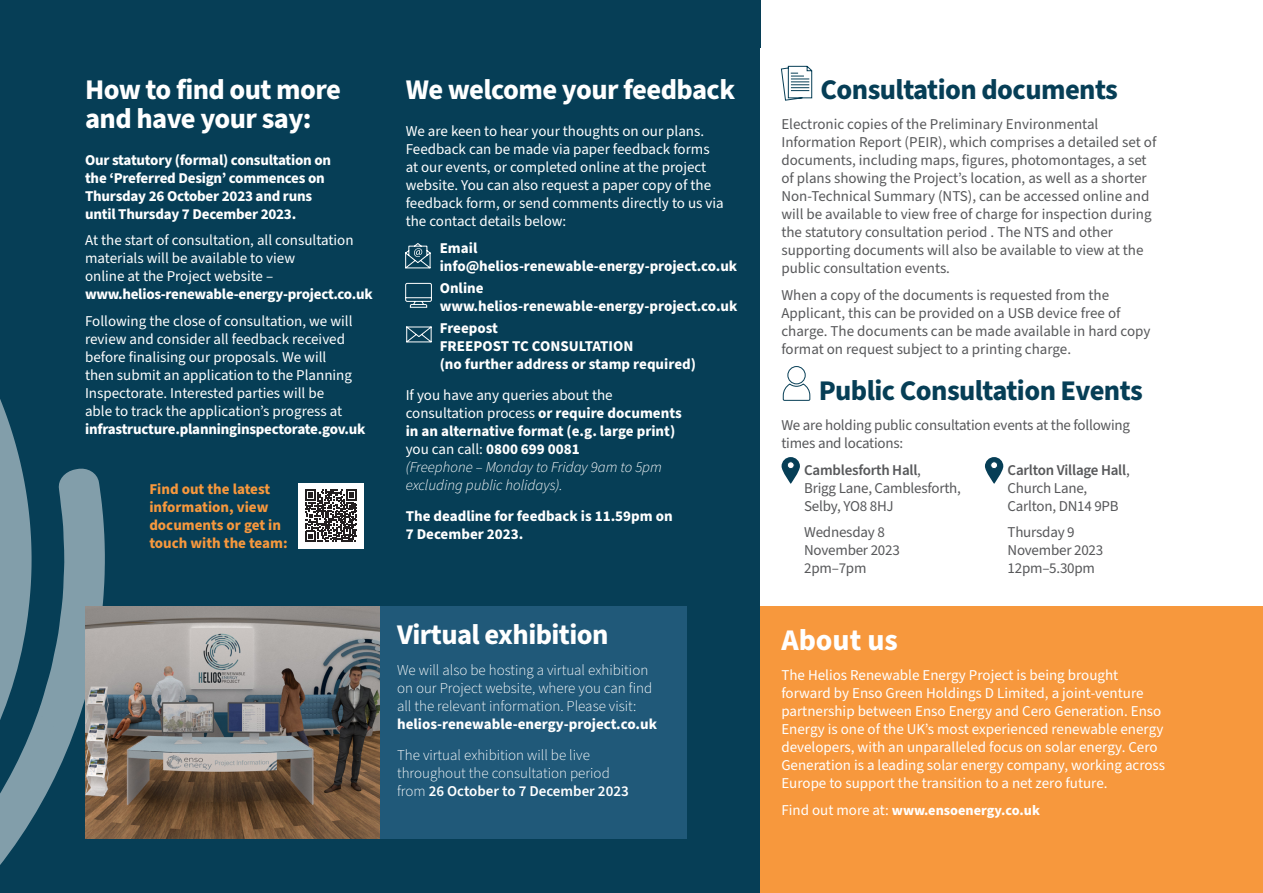
<style>
.page{position:relative;width:1263px;height:893px;background:#fff}
.page>*{position:absolute;margin:0;border:0;box-sizing:border-box;transform-origin:0 0}
.Body{font:700 30px "Source Sans Pro";color:#fff}
.New_Body{font:700 28.5px/28.5px "Source Sans Pro";letter-spacing:-.02em;color:#fff}
.t1{font:700 28.5px "Source Sans Pro";letter-spacing:-.02em;color:#063e56}
.Body-2{font:15px/18px "Source Sans Pro";color:#fff}
.Body-3{font:15px/18px "Source Sans Pro";color:#57585a}
.Body-4{font:700 15px/18px "Source Sans Pro";letter-spacing:-.01em;color:#fff}
.New_Body-2{font:300 15px/18px "Source Sans Pro";color:#fff}
.Body-5{font:700 15px/18px "Source Sans Pro";color:#f7983d}
.Body-6{font:700 14.25px "Source Sans Pro";color:#fff}
.s1{font-weight:700}
.s2{font-weight:400}
.s3{font-weight:300;font-style:italic}
.s4{font-weight:600}
.s5{font-weight:400;font-size:15px}
</style>
<div class="page">
<div style="left:0;top:0;width:760px;height:893px;background:#063e56"></div>
<svg style="left:405px;top:243px;width:26px;height:26px"></svg>
<svg style="left:406px;top:326px;width:26px;height:17px"></svg>
<svg style="left:405px;top:283px;width:27px;height:25px"></svg>
<svg style="left:780px;top:65px;width:32px;height:36px"></svg>
<svg style="left:782px;top:366px;width:28px;height:35px"></svg>
<svg style="left:781px;top:457px;width:19px;height:27px"></svg>
<div style="left:787px;top:462px;width:7px;height:7px;background:#fff;border-radius:50%"></div>
<div style="left:787px;top:461px;width:7px;height:8px;border:1px solid #063e56;border-radius:50%"></div>
<svg style="left:985px;top:457px;width:18px;height:27px"></svg>
<div style="left:991px;top:462px;width:6px;height:7px;background:#fff;border-radius:50%"></div>
<div style="left:990px;top:461px;width:8px;height:8px;border:1px solid #063e56;border-radius:50%"></div>
<svg style="left:0;top:399px;width:105px;height:466px"></svg>
<div style="left:760px;top:606px;width:503px;height:287px;background:#f7983d"></div>
<img style="left:85px;top:606px;width:295px;height:232px">
<div style="left:298px;top:483px;width:66px;height:65px;background:#fff"></div>
<svg style="left:305px;top:489px;width:52px;height:53px"></svg>
<div style="left:380px;top:606px;width:306px;height:232px;background:#205979"></div>
<h1 class="New_Body" style="left:85px;top:76px;width:257px">How to find out more and have your say:</h1>
<p class="Body-4" style="left:85px;top:151px;width:248px">Our statutory (formal) consultation on the ‘Preferred Design’ commences on Thursday 26 October 2023 and runs until Thursday 7 December 2023.</p>
<p class="Body-2" style="left:85px;top:232px;width:289px">At the start of consultation, all consultation materials will be available to view<br>online at the Project website – <span class="s1">www.helios-renewable-energy-project.co.uk</span></p>
<p class="Body-2" style="left:85px;top:312px;width:282px">Following the close of consultation, we will review and consider all feedback received before finalising our proposals. We will<br>then submit an application to the Planning Inspectorate. Interested parties will be<br>able to track the application’s progress at <span class="s1">infrastructure.planninginspectorate.gov.uk</span></p>
<p class="Body-5" style="left:149px;top:481px;width:140px">Find out the latest information, view documents or get in touch with the team:</p>
<h1 class="New_Body" style="left:406px;top:76px;width:331px">We welcome your feedback</h1>
<p class="Body-2" style="left:406px;top:123px;width:320px">We are keen to hear your thoughts on our plans.<br>Feedback can be made via paper feedback forms at our events, or completed online at the project website. You can also request a paper copy of the feedback form, or send comments directly to us via the contact details below:</p>
<p class="Body-4" style="left:440px;top:239px;width:299px">Email info@helios-renewable-energy-project.co.uk</p>
<p class="Body-4" style="left:440px;top:279px;width:299px">Online www.helios-renewable-energy-project.co.uk</p>
<p class="Body-4" style="left:440px;top:320px;width:258px">Freepost<br>FREEPOST TC CONSULTATION<br>(no further address or stamp required)</p>
<p class="Body-4" style="left:406px;top:386px;width:278px"><span class="s2">If you have any queries about the consultation process</span> or require documents in an alternative format (e.g. large print) <span class="s2">you can call:</span> 0800 699 0081<br><span class="s3">(Freephone – Monday to Friday 9am to 5pm excluding public holidays).</span></p>
<p class="Body-4" style="left:406px;top:507px;width:269px">The deadline for feedback is 11.59pm on<br>7 December 2023.</p>
<p class="New_Body" style="left:397px;top:621px;width:213px">Virtual exhibition</p>
<p class="New_Body-2" style="left:397px;top:662px;width:261px">We will also be hosting a virtual exhibition on our Project website, where you can find all the relevant information. Please visit: <span class="s1">helios-renewable-energy-project.co.uk</span></p>
<p class="New_Body-2" style="left:397px;top:746px;width:233px">The virtual exhibition will be live throughout the consultation period from <span class="s4">26 October to 7 December 2023</span></p>
<h1 class="t1" style="left:821px;top:70px;width:299px">Consultation documents</h1>
<p class="Body-3" style="left:781px;top:116px;width:376px">Electronic copies of the Preliminary Environmental Information Report (PEIR), which comprises a detailed set of documents, including maps, figures, photomontages, a set of plans showing the Project’s location, as well as a shorter Non-Technical Summary (NTS), can be accessed online and will be available to view free of charge for inspection during the statutory consultation period . The NTS and other supporting documents will also be available to view at the public consultation events.</p>
<p class="Body-3" style="left:781px;top:286px;width:371px">When a copy of the documents is requested from the Applicant, this can be provided on a USB device free of charge. The documents can be made available in hard copy format on request subject to a printing charge.</p>
<h1 class="t1" style="left:819px;top:371px;width:325px">Public Consultation Events</h1>
<p class="Body-3" style="left:781px;top:417px;width:350px">We are holding public consultation events at the following times and locations:</p>
<p class="Body-3" style="left:804px;top:461px;width:158px"><span class="s4">Camblesforth Hall</span>,<br>Brigg Lane, Camblesforth,<br>Selby, YO8 8HJ</p>
<p class="Body-3" style="left:804px;top:524px;width:97px">Wednesday 8<br>November 2023<br>2pm–7pm</p>
<p class="Body-3" style="left:1007px;top:461px;width:124px"><span class="s4">Carlton Village Hall</span>,<br>Church Lane,<br>Carlton, DN14 9PB</p>
<p class="Body-3" style="left:1007px;top:524px;width:97px">Thursday 9<br>November 2023<br>12pm–5.30pm</p>
<p class="Body" style="left:781px;top:619px;width:118px">About us</p>
<p class="Body-2" style="left:781px;top:667px;width:385px">The Helios Renewable Energy Project is being brought forward by Enso Green Holdings D Limited, a joint-venture partnership between Enso Energy and Cero Generation. Enso Energy is one of the UK’s most experienced renewable energy developers, with an unparalleled focus on solar energy. Cero Generation is a leading solar energy company, working across Europe to support the transition to a net zero future.</p>
<p class="Body-6" style="left:781px;top:800px;width:260px"><span class="s5">Find out more at:</span> www.ensoenergy.co.uk</p>
</div>
